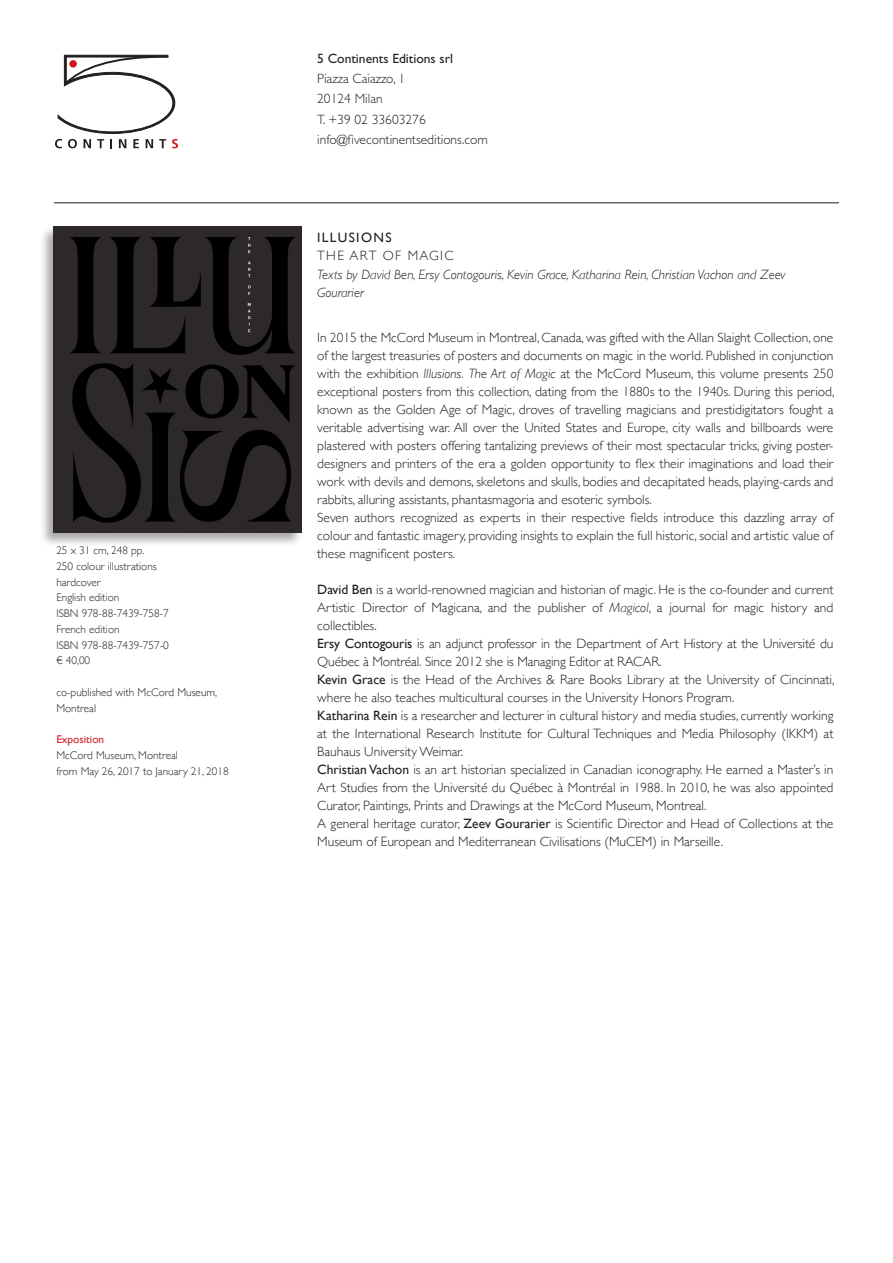
<style>
.page{position:relative;width:893px;height:1263px;background:#fff}
.page>*{position:absolute;margin:0;border:0;box-sizing:border-box;transform-origin:0 0}
.TESTO_FR{font:300 13.5px/18px "Gill Sans";color:#231f20;text-align:justify}
.Normal__Web{font:italic 300 13.5px/18px "Gill Sans";color:#231f20}
.t1{font:300 13.5px "Gill Sans Std";color:#231f20}
.t2{font:13.5px "Gill Sans Std";color:#231f20}
.Normal__Web-2{font:300 13.5px "Gill Sans";letter-spacing:.1em;color:#231f20}
.Normal__Web-3{font:13.5px "Gill Sans";letter-spacing:.1em;color:#231f20}
.DATI{font:300 11.25px "Gill Sans";color:#231f20}
.DATI-2{font:11.25px "Gill Sans";color:#d1232a}
.s1{font-style:italic}
.s2{font-weight:400}
</style>
<div class="page">
<hr style="left:54px;top:203px;width:785px;height:1px;background:#231f20">
<svg style="left:55px;top:55px;width:123px;height:93px"></svg>
<div style="left:69px;top:60px;width:8px;height:8px;background:#d2161e;border-radius:50%"></div>
<div style="left:39px;top:225px;width:264px;height:322px;background:#231f20;opacity:.4"></div>
<img style="left:54px;top:227px;width:247px;height:306px">
<p class="DATI" style="left:56px;top:542px;width:90px">25 x 31 cm, 248 pp.</p>
<p class="DATI" style="left:56px;top:557px;width:102px">250 colour illustrations</p>
<p class="DATI" style="left:56px;top:573px;width:46px">hardcover</p>
<p class="DATI" style="left:56px;top:589px;width:65px">English edition</p>
<p class="DATI" style="left:56px;top:605px;width:114px">ISBN 978-88-7439-758-7</p>
<p class="DATI" style="left:56px;top:620px;width:65px">French edition</p>
<p class="DATI" style="left:56px;top:636px;width:114px">ISBN 978-88-7439-757-0</p>
<p class="DATI" style="left:56px;top:652px;width:35px">€ 40,00</p>
<p class="DATI" style="left:56px;top:683px;width:162px">co-published with McCord Museum,</p>
<p class="DATI" style="left:56px;top:699px;width:41px">Montreal</p>
<p class="DATI-2" style="left:56px;top:733px;width:49px">Exposition</p>
<p class="DATI" style="left:56px;top:746px;width:123px">McCord Museum, Montreal</p>
<p class="DATI" style="left:56px;top:762px;width:174px">from May 26, 2017 to January 21, 2018</p>
<p class="t2" style="left:317px;top:51px;width:137px">5 Continents Editions srl</p>
<p class="t1" style="left:317px;top:71px;width:89px">Piazza Caiazzo, 1</p>
<p class="t1" style="left:317px;top:91px;width:67px">20124 Milan</p>
<p class="t1" style="left:317px;top:111px;width:110px">T. +39 02 33603276</p>
<p class="t1" style="left:317px;top:131px;width:172px">info@fivecontinentseditions.com</p>
<p class="Normal__Web-3" style="left:317px;top:229px;width:76px">ILLUSIONS</p>
<p class="Normal__Web-2" style="left:317px;top:245px;width:138px">THE ART OF MAGIC</p>
<p class="Normal__Web" style="left:317px;top:265px;width:470px">Texts by David Ben, Ersy Contogouris, Kevin Grace, Katharina Rein, Christian Vachon and Zeev<br>Gourarier</p>
<p class="TESTO_FR" style="left:317px;top:328px;width:519px">In 2015 the McCord Museum in Montreal, Canada, was gifted with the Allan Slaight Collection, one of the largest treasuries of posters and documents on magic in the world. Published in conjunction with the exhibition <span class="s1">Illusions. The Art of Magic</span> at the McCord Museum, this volume presents 250 exceptional posters from this collection, dating from the 1880s to the 1940s. During this period, known as the Golden Age of Magic, droves of travelling magicians and prestidigitators fought a veritable advertising war. All over the United States and Europe, city walls and billboards were plastered with posters offering tantalizing previews of their most spectacular tricks, giving poster&shy;designers and printers of the era a golden opportunity to flex their imaginations and load their work with devils and demons, skeletons and skulls, bodies and decapitated heads, playing-cards and rabbits, alluring assistants, phantasmagoria and esoteric symbols.</p>
<p class="TESTO_FR" style="left:317px;top:508px;width:518px">Seven authors recognized as experts in their respective fields introduce this dazzling array of colour and fantastic imagery, providing insights to explain the full historic, social and artistic value of these magnificent posters.</p>
<p class="TESTO_FR" style="left:317px;top:580px;width:518px"><span class="s2">David Ben</span> is a world-renowned magician and historian of magic. He is the co-founder and current Artistic Director of Magicana, and the publisher of <span class="s1">Magicol</span>, a journal for magic history and collectibles.</p>
<p class="TESTO_FR" style="left:317px;top:634px;width:518px"><span class="s2">Ersy Contogouris</span> is an adjunct professor in the Department of Art History at the Université du<br>Québec à Montréal. Since 2012 she is Managing Editor at RACAR.</p>
<p class="TESTO_FR" style="left:317px;top:670px;width:519px"><span class="s2">Kevin Grace</span> is the Head of the Archives &amp; Rare Books Library at the University of Cincinnati, where he also teaches multicultural courses in the University Honors Program.</p>
<p class="TESTO_FR" style="left:317px;top:706px;width:518px"><span class="s2">Katharina Rein</span> is a researcher and lecturer in cultural history and media studies, currently working at the International Research Institute for Cultural Techniques and Media Philosophy (IKKM) at Bauhaus University Weimar.</p>
<p class="TESTO_FR" style="left:317px;top:760px;width:518px"><span class="s2">Christian Vachon</span> is an art historian specialized in Canadian iconography. He earned a Master’s in Art Studies from the Université du Québec à Montréal in 1988. In 2010, he was also appointed Curator, Paintings, Prints and Drawings at the McCord Museum, Montreal.</p>
<p class="TESTO_FR" style="left:317px;top:814px;width:518px">A general heritage curator, <span class="s2">Zeev Gourarier</span> is Scientific Director and Head of Collections at the<br>Museum of European and Mediterranean Civilisations (MuCEM) in Marseille.</p>
</div>
